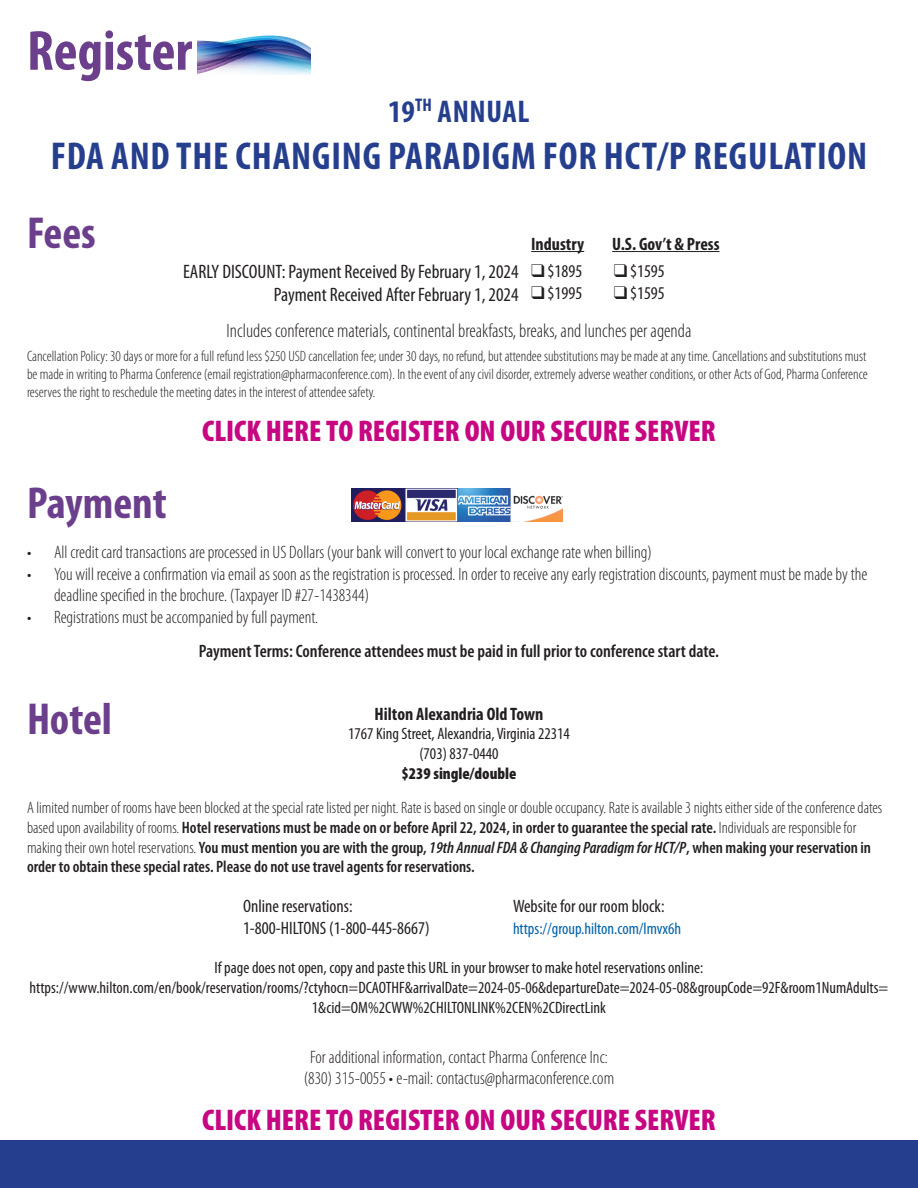
<style>
.page{position:relative;width:918px;height:1188px;background:#fff}
.page>*{position:absolute;margin:0;border:0;box-sizing:border-box;transform-origin:0 0}
.t1{font:700 condensed 57px "Myriad Pro";color:#6c3f8d}
.t2{font:700 condensed 45px "Myriad Pro";color:#6c3f8d}
.t3{font:700 condensed 39px "Myriad Pro";letter-spacing:.02em;color:#253f8e}
.t4{font:700 condensed 31.5px "Myriad Pro";letter-spacing:.02em;color:#253f8e}
.t5{font:900 condensed 30px "Myriad Pro";color:#c70782}
.t6{font:condensed 19.5px/23.4px "Myriad Pro";color:#231f20;text-align:right}
.t7{font:300 condensed 19.5px "Myriad Pro";color:#231f20}
.t8{font:300 condensed 18px/21.6px "Myriad Pro";color:#231f20;text-align:center}
.t9{font:condensed 18px "Myriad Pro";color:#231f20}
.t10{font:600 condensed 18px "Myriad Pro";color:#231f20}
.t11{font:700 condensed 18px "Myriad Pro";color:#231f20}
.t12{font:300 condensed 16.5px/19.8px "Myriad Pro";color:#231f20}
.t13{font:condensed 16.5px/19.8px "Myriad Pro";color:#231f20;text-align:center}
.t14{font:condensed 16.5px "Myriad Pro";color:#0161aa}
.t15{font:900 condensed 16.5px "Myriad Pro";color:#231f20}
.t16{font:300 condensed 15px/18px "Myriad Pro";color:#231f20;text-align:justify}
.s1{font-weight:600}
.s2{font-weight:600;font-style:italic}
</style>
<div class="page">
<img style="left:351px;top:488px;width:212px;height:33px">
<div style="left:0;top:1140px;width:918px;height:48px;background:#253f8e"></div>
<hr style="left:531px;top:251px;width:53px;height:1px;background:#231f20">
<hr style="left:612px;top:251px;width:108px;height:1px;background:#231f20">
<img style="left:197px;top:35px;width:113px;height:39px">
<h1 class="t1" style="left:27px;top:15px;width:167px">Register</h1>
<h3 class="t4" style="left:388px;top:92px;width:143px">19<sup>TH</sup> ANNUAL</h3>
<h3 class="t3" style="left:51px;top:131px;width:818px">FDA AND THE CHANGING PARADIGM FOR HCT/P REGULATION</h3>
<h2 class="t2" style="left:27px;top:204px;width:70px">Fees</h2>
<p class="t11" style="left:531px;top:233px;width:55px">Industry</p>
<p class="t11" style="left:612px;top:233px;width:109px">U.S. Gov’t &amp; Press</p>
<p class="t6" style="left:183px;top:259px;width:337px">EARLY DISCOUNT: Payment Received By February 1, 2024<br>Payment Received After February 1, 2024</p>
<p class="t9" style="left:531px;top:260px;width:53px">❑ $1895</p>
<p class="t9" style="left:614px;top:260px;width:53px">❑ $1595</p>
<p class="t9" style="left:531px;top:282px;width:53px">❑ $1995</p>
<p class="t9" style="left:614px;top:282px;width:53px">❑ $1595</p>
<p class="t7" style="left:227px;top:319px;width:466px">Includes conference materials, continental breakfasts, breaks, and lunches per agenda</p>
<p class="t16" style="left:27px;top:347px;width:842px">Cancellation Policy: 30 days or more for a full refund less $250 USD cancellation fee; under 30 days, no refund, but attendee substitutions may be made at any time. Cancellations and substitutions must be made in writing to Pharma Conference (email registration@pharmaconference.com). In the event of any civil disorder, extremely adverse weather conditions, or other Acts of God, Pharma Conference reserves the right to reschedule the meeting dates in the interest of attendee safety.</p>
<h3 class="t5" style="left:202px;top:412px;width:515px">CLICK HERE TO REGISTER ON OUR SECURE SERVER</h3>
<h2 class="t2" style="left:27px;top:475px;width:141px">Payment</h2>
<p class="t8" style="left:27px;top:541px;width:626px">• All credit card transactions are processed in US Dollars (your bank will convert to your local exchange rate when billing)</p>
<p class="t8" style="left:54px;top:563px;width:815px;text-align:left;text-indent:-27px">• You will receive a confirmation via email as soon as the registration is processed. In order to receive any early registration discounts, payment must be made by the deadline specified in the brochure. (Taxpayer ID #27-1438344)</p>
<p class="t8" style="left:27px;top:606px;width:293px">• Registrations must be accompanied by full payment.</p>
<p class="t10" style="left:199px;top:639px;width:522px">Payment Terms: Conference attendees must be paid in full prior to conference start date.</p>
<h2 class="t2" style="left:27px;top:691px;width:87px">Hotel</h2>
<p class="t11" style="left:375px;top:702px;width:170px">Hilton Alexandria Old Town</p>
<p class="t13" style="left:348px;top:724px;width:223px">1767 King Street, Alexandria, Virginia 22314 (703) 837-0440</p>
<p class="t15" style="left:401px;top:763px;width:117px">$239 single/double</p>
<p class="t12" style="left:27px;top:798px;width:857px">A limited number of rooms have been blocked at the special rate listed per night. Rate is based on single or double occupancy. Rate is available 3 nights either side of the conference dates based upon availability of rooms. <span class="s1">Hotel reservations must be made on or before April 22, 2024, in order to guarantee the special rate.</span> Individuals are responsible for making their own hotel reservations. <span class="s1">You must mention you are with the group,</span> <span class="s2">19th Annual FDA &amp; Changing Paradigm for HCT/P</span><span class="s1">, when making your reservation in order to obtain these special rates. Please do not use travel agents for reservations.</span></p>
<p class="t9" style="left:243px;top:895px;width:111px">Online reservations:</p>
<p class="t9" style="left:513px;top:895px;width:153px">Website for our room block:</p>
<p class="t9" style="left:243px;top:917px;width:188px">1-800-HILTONS (1-800-445-8667)</p>
<p class="t14" style="left:513px;top:918px;width:170px">https://group.hilton.com/lmvx6h</p>
<p class="t13" style="left:30px;top:958px;width:860px">If page does not open, copy and paste this URL in your browser to make hotel reservations online: https://www.hilton.com/en/book/reservation/rooms/?ctyhocn=DCAOTHF&amp;arrivalDate=2024-05-06&amp;departureDate=2024-05-08&amp;groupCode=92F&amp;room1NumAdults=<br>1&amp;cid=OM%2CWW%2CHILTONLINK%2CEN%2CDirectLink</p>
<p class="t8" style="left:304px;top:1046px;width:312px">For additional information, contact Pharma Conference Inc: (830) 315-0055 • e-mail: contactus@pharmaconference.com</p>
<h3 class="t5" style="left:202px;top:1100px;width:515px">CLICK HERE TO REGISTER ON OUR SECURE SERVER</h3>
</div>
